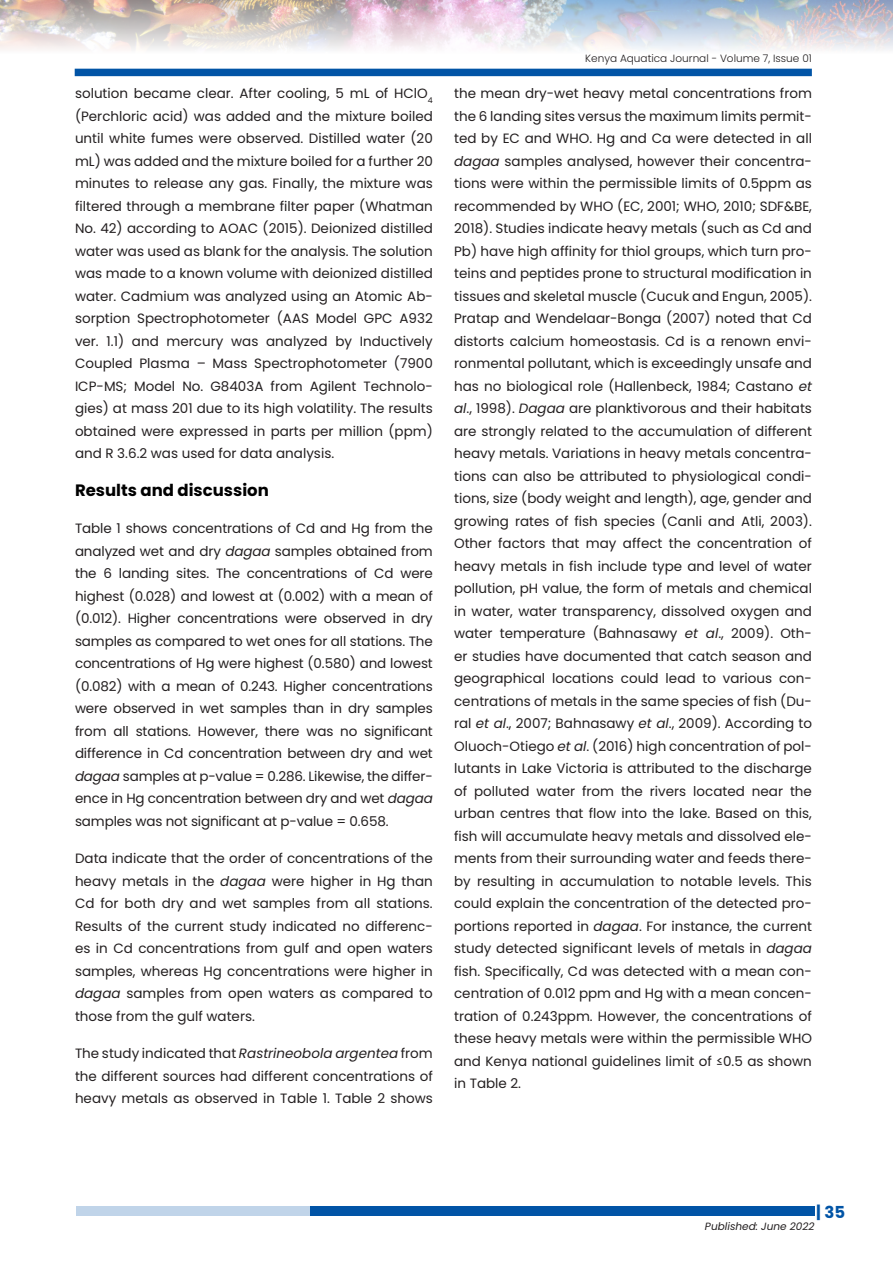
<style>
.page{position:relative;width:893px;height:1263px;background:#fff}
.page>*{position:absolute;margin:0;border:0;box-sizing:border-box;transform-origin:0 0}
.Heading_1{font:700 16.5px "Poppins";color:#000}
.t1{font:700 16.5px "Poppins";color:#0154a6}
.t2{font:13.5px/22.5px "Poppins";color:#231f20;text-align:justify}
.t3{font:300 10.5px "Poppins";color:#231f20}
.t4{font:italic 10.5px "Poppins";color:#231f20}
.s1{font-style:italic}
</style>
<div class="page">
<img style="left:0;top:0;width:892px;height:50px">
<div style="left:75px;top:69px;width:737px;height:7px;background:#0154a6"></div>
<div style="left:76px;top:1206px;width:235px;height:10px;background:#c0d4e9"></div>
<div style="left:310px;top:1206px;width:505px;height:10px;background:#0154a6"></div>
<p class="t2" style="left:75px;top:82px;width:359px">solution became clear. After cooling, 5 mL of HClO<sub>4 </sub>(Perchloric acid) was added and the mixture boiled until white fumes were observed. Distilled water (20 mL) was added and the mixture boiled for a further 20 minutes to release any gas. Finally, the mixture was filtered through a membrane filter paper (Whatman No. 42) according to AOAC (2015). Deionized distilled water was used as blank for the analysis. The solution was made to a known volume with deionized distilled water. Cadmium was analyzed using an Atomic Ab&shy;sorption Spectrophotometer (AAS Model GPC A932 ver. 1.1) and mercury was analyzed by Inductively Coupled Plasma – Mass Spectrophotometer (7900<br>ICP-MS; Model No. G8403A from Agilent Technolo&shy;gies) at mass 201 due to its high volatility. The results obtained were expressed in parts per million (ppm) and R 3.6.2 was used for data analysis.</p>
<p class="Heading_1" style="left:75px;top:480px;width:195px">Results and discussion</p>
<p class="t2" style="left:75px;top:517px;width:359px">Table 1 shows concentrations of Cd and Hg from the analyzed wet and dry <span class="s1">dagaa</span> samples obtained from the 6 landing sites. The concentrations of Cd were highest (0.028) and lowest at (0.002) with a mean of (0.012). Higher concentrations were observed in dry samples as compared to wet ones for all stations. The concentrations of Hg were highest (0.580) and lowest (0.082) with a mean of 0.243. Higher concentrations were observed in wet samples than in dry samples from all stations. However, there was no significant difference in Cd concentration between dry and wet <span class="s1">dagaa</span> samples at p-value = 0.286. Likewise, the differ&shy;ence in Hg concentration between dry and wet <span class="s1">dagaa </span>samples was not significant at p-value = 0.658.</p>
<p class="t2" style="left:75px;top:847px;width:359px">Data indicate that the order of concentrations of the heavy metals in the <span class="s1">dagaa</span> were higher in Hg than Cd for both dry and wet samples from all stations.<br>Results of the current study indicated no differenc&shy;es in Cd concentrations from gulf and open waters samples, whereas Hg concentrations were higher in <span class="s1">dagaa</span> samples from open waters as compared to those from the gulf waters.</p>
<p class="t2" style="left:75px;top:1042px;width:359px">The study indicated that <span class="s1">Rastrineobola argentea</span> from the different sources had different concentrations of heavy metals as observed in Table 1. Table 2 shows</p>
<p class="t3" style="left:585px;top:53px;width:228px">Kenya Aquatica Journal - Volume 7, Issue 01</p>
<p class="t2" style="left:454px;top:82px;width:359px">the mean dry-wet heavy metal concentrations from the 6 landing sites versus the maximum limits permit&shy;ted by EC and WHO. Hg and Ca were detected in all <span class="s1">dagaa</span> samples analysed, however their concentra&shy;tions were within the permissible limits of 0.5ppm as recommended by WHO (EC, 2001; WHO, 2010; SDF&amp;BE, 2018). Studies indicate heavy metals (such as Cd and Pb) have high affinity for thiol groups, which turn pro&shy;teins and peptides prone to structural modification in tissues and skeletal muscle (Cucuk and Engun, 2005).<br>Pratap and Wendelaar-Bonga (2007) noted that Cd distorts calcium homeostasis. Cd is a renown envi&shy;ronmental pollutant, which is exceedingly unsafe and has no biological role (Hallenbeck, 1984; Castano <span class="s1">et al</span>., 1998). <span class="s1">Dagaa</span> are planktivorous and their habitats are strongly related to the accumulation of different heavy metals. Variations in heavy metals concentra&shy;tions can also be attributed to physiological condi&shy;tions, size (body weight and length), age, gender and growing rates of fish species (Canli and Atli, 2003).<br>Other factors that may affect the concentration of heavy metals in fish include type and level of water pollution, pH value, the form of metals and chemical in water, water transparency, dissolved oxygen and water temperature (Bahnasawy <span class="s1">et al</span>., 2009). Oth&shy;er studies have documented that catch season and geographical locations could lead to various con&shy;centrations of metals in the same species of fish (Du&shy;ral <span class="s1">et al</span>., 2007; Bahnasawy <span class="s1">et al</span>., 2009). According to Oluoch-Otiego <span class="s1">et al</span>. (2016) high concentration of pol&shy;lutants in Lake Victoria is attributed to the discharge of polluted water from the rivers located near the urban centres that flow into the lake. Based on this, fish will accumulate heavy metals and dissolved ele&shy;ments from their surrounding water and feeds there&shy;by resulting in accumulation to notable levels. This could explain the concentration of the detected pro&shy;portions reported in <span class="s1">dagaa</span>. For instance, the current study detected significant levels of metals in <span class="s1">dagaa </span>fish. Specifically, Cd was detected with a mean con&shy;centration of 0.012 ppm and Hg with a mean concen&shy;tration of 0.243ppm. However, the concentrations of these heavy metals were within the permissible WHO and Kenya national guidelines limit of ≤0.5 as shown in Table 2.</p>
<p class="t1" style="left:816px;top:1202px;width:31px">| 35</p>
<p class="t4" style="left:705px;top:1220px;width:111px">Published: June 2022</p>
</div>
